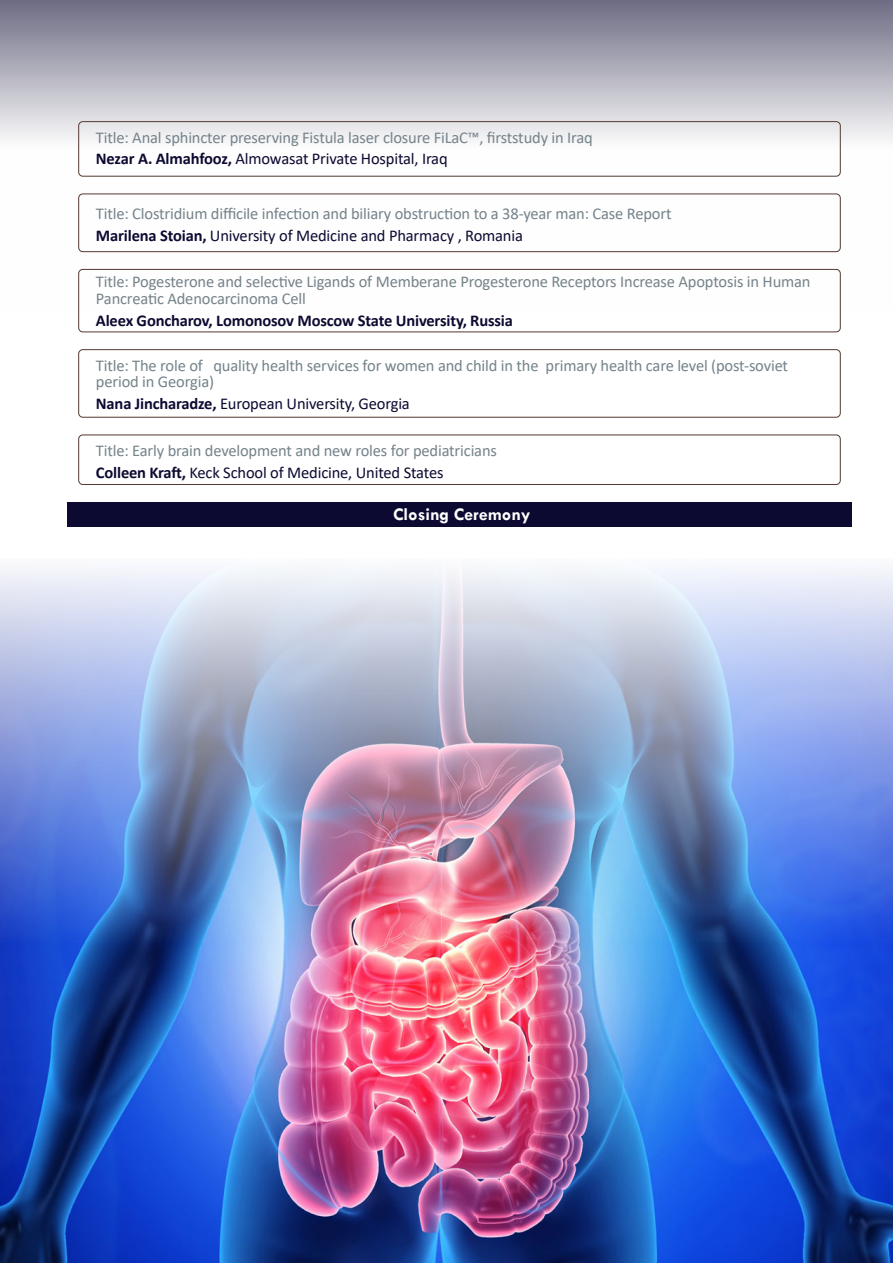
<style>
.page{position:relative;width:893px;height:1263px;background:#fff}
.page>*{position:absolute;margin:0;border:0;box-sizing:border-box;transform-origin:0 0}
.t1{font:700 18px "Tw Cen";color:#fff}
.t2{font:16.5px/16.5px "Calibri";letter-spacing:-.01em;color:#75838a}
.t3{font:16.5px "Calibri";letter-spacing:-.01em;color:#0c0a31}
.t4{font:700 16.5px "Calibri";letter-spacing:-.01em;color:#0c0a31}
.s1{font-weight:700}
</style>
<div class="page">
<svg style="left:0;top:0;width:893px;height:269px"></svg>
<img style="left:0;top:569px;width:893px;height:694px">
<div style="left:78px;top:121px;width:763px;height:56px;border:1px solid #533930;border-radius:4px"></div>
<div style="left:78px;top:194px;width:763px;height:58px;border:1px solid #533930;border-radius:4px"></div>
<div style="left:78px;top:269px;width:763px;height:63px;border:1px solid #533930;border-radius:4px"></div>
<div style="left:78px;top:349px;width:763px;height:69px;border:1px solid #533930;border-radius:4px"></div>
<div style="left:78px;top:435px;width:763px;height:50px;border:1px solid #533930;border-radius:4px"></div>
<div style="left:67px;top:502px;width:785px;height:24px;background:#0c0a31"></div>
<p class="t2" style="left:96px;top:129px;width:498px">Title: Anal sphincter preserving Fistula laser closure FiLaC™, firststudy in Iraq</p>
<p class="t3" style="left:96px;top:147px;width:353px"><span class="s1">Nezar A. Almahfooz,</span> Almowasat Private Hospital, Iraq</p>
<p class="t2" style="left:96px;top:205px;width:577px">Title: Clostridium difficile infection and biliary obstruction to a 38-year man: Case Report</p>
<p class="t3" style="left:96px;top:224px;width:428px"><span class="s1">Marilena Stoian,</span> University of Medicine and Pharmacy , Romania</p>
<p class="t2" style="left:96px;top:273px;width:716px">Title: Pogesterone and selective Ligands of Memberane Progesterone Receptors Increase Apoptosis in Human<br>Pancreatic Adenocarcinoma Cell</p>
<p class="t4" style="left:96px;top:308px;width:419px">Aleex Goncharov, Lomonosov Moscow State University, Russia</p>
<p class="t2" style="left:96px;top:357px;width:694px">Title: The role of quality health services for women and child in the primary health care level (post-soviet period in Georgia)</p>
<p class="t3" style="left:96px;top:392px;width:315px"><span class="s1">Nana Jincharadze,</span> European University, Georgia</p>
<p class="t2" style="left:96px;top:442px;width:403px">Title: Early brain development and new roles for pediatricians</p>
<p class="t3" style="left:96px;top:461px;width:349px"><span class="s1">Colleen Kraft,</span> Keck School of Medicine, United States</p>
<p class="t1" style="left:393px;top:504px;width:139px">Closing Ceremony</p>
</div>
